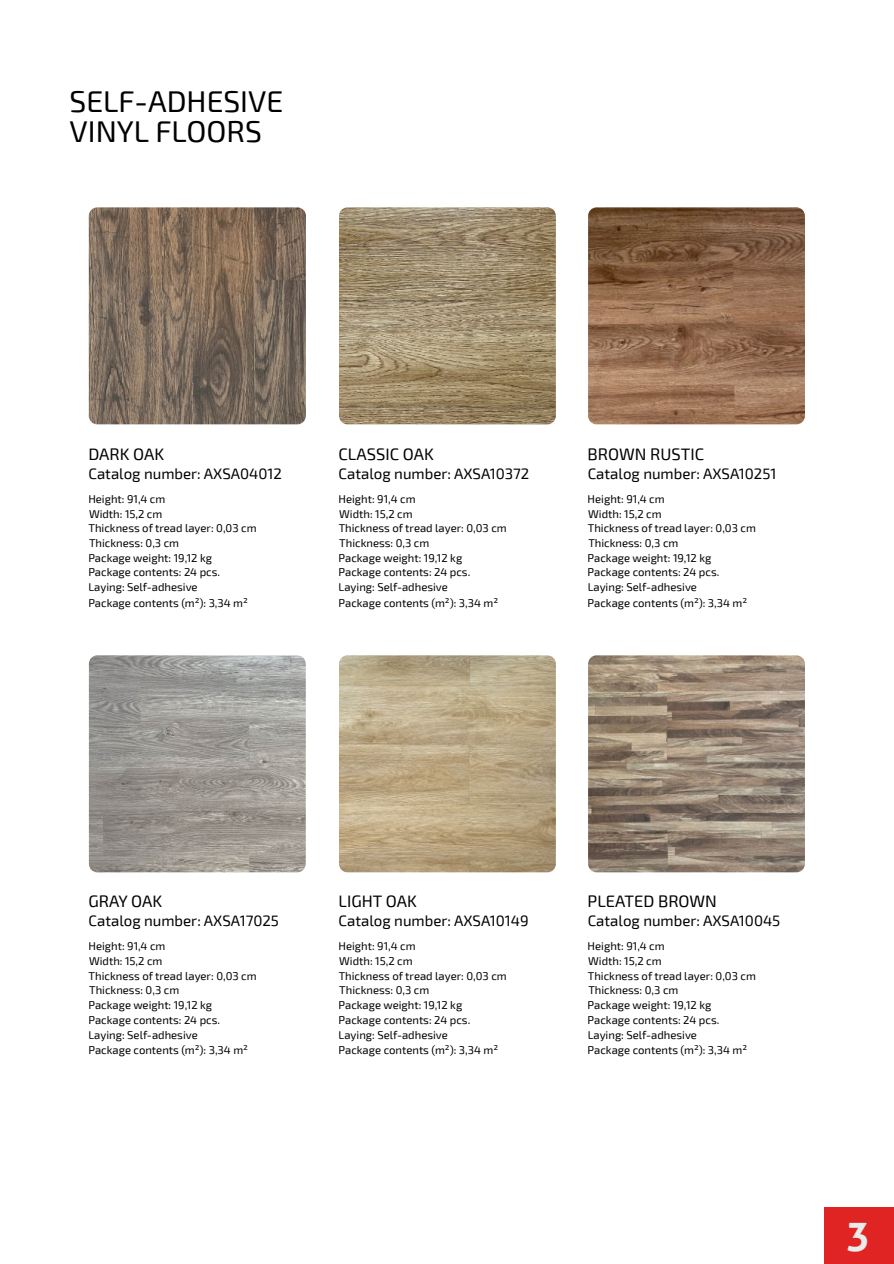
<style>
.page{position:relative;width:894px;height:1264px;background:#fff}
.page>*{position:absolute;margin:0;border:0;box-sizing:border-box;transform-origin:0 0}
.t1{font:700 40.05px "Aller";color:#ebebeb}
.t2{font:30px/30px "Exo 2";color:#000}
.t3{font:16.5px "Exo 2";color:#000}
.t4{font:15px "Exo 2";color:#000}
.t5{font:11.25px/14.7px "Exo 2";color:#000}
</style>
<div class="page">
<div style="left:824px;top:1207px;width:70px;height:56px;background:#e02424"></div>
<img style="left:339px;top:207px;width:217px;height:217px">
<img style="left:89px;top:207px;width:217px;height:217px">
<img style="left:588px;top:655px;width:217px;height:217px;border-radius:9px">
<img style="left:588px;top:207px;width:217px;height:217px;border-radius:9px">
<img style="left:339px;top:655px;width:217px;height:217px;border-radius:9px">
<img style="left:89px;top:655px;width:217px;height:217px;border-radius:9px">
<h2 class="t2" style="left:70px;top:89px;width:215px">SELF-ADHESIVE<br>VINYL FLOORS</h2>
<h3 class="t3" style="left:88px;top:448px;width:77px">DARK OAK</h3>
<h3 class="t4" style="left:88px;top:468px;width:195px">Catalog number: AXSA04012</h3>
<p class="t5" style="left:88px;top:493px;width:170px">Height: 91,4 cm<br>Width: 15,2 cm<br>Thickness of tread layer: 0,03 cm<br>Thickness: 0,3 cm</p>
<p class="t5" style="left:88px;top:566px;width:161px;line-height:15.3px">Package contents: 24 pcs.<br>Laying: Self-adhesive<br>Package contents (m²): 3,34 m²</p>
<p class="t5" style="left:88px;top:551px;width:125px">Package weight: 19,12 kg</p>
<h3 class="t3" style="left:339px;top:448px;width:97px">CLASSIC OAK</h3>
<h3 class="t4" style="left:339px;top:468px;width:192px">Catalog number: AXSA10372</h3>
<p class="t5" style="left:339px;top:493px;width:170px">Height: 91,4 cm<br>Width: 15,2 cm<br>Thickness of tread layer: 0,03 cm<br>Thickness: 0,3 cm</p>
<p class="t5" style="left:339px;top:566px;width:161px;line-height:15.3px">Package contents: 24 pcs.<br>Laying: Self-adhesive<br>Package contents (m²): 3,34 m²</p>
<p class="t5" style="left:339px;top:551px;width:125px">Package weight: 19,12 kg</p>
<h3 class="t3" style="left:588px;top:448px;width:118px">BROWN RUSTIC</h3>
<h3 class="t4" style="left:588px;top:468px;width:190px">Catalog number: AXSA10251</h3>
<p class="t5" style="left:588px;top:493px;width:170px">Height: 91,4 cm<br>Width: 15,2 cm<br>Thickness of tread layer: 0,03 cm<br>Thickness: 0,3 cm</p>
<p class="t5" style="left:588px;top:566px;width:161px;line-height:15.3px">Package contents: 24 pcs.<br>Laying: Self-adhesive<br>Package contents (m²): 3,34 m²</p>
<p class="t5" style="left:588px;top:551px;width:125px">Package weight: 19,12 kg</p>
<h3 class="t3" style="left:88px;top:895px;width:75px">GRAY OAK</h3>
<h3 class="t4" style="left:89px;top:915px;width:192px">Catalog number: AXSA17025</h3>
<p class="t5" style="left:88px;top:940px;width:170px">Height: 91,4 cm<br>Width: 15,2 cm<br>Thickness of tread layer: 0,03 cm<br>Thickness: 0,3 cm</p>
<p class="t5" style="left:88px;top:1013px;width:161px;line-height:15.3px">Package contents: 24 pcs.<br>Laying: Self-adhesive<br>Package contents (m²): 3,34 m²</p>
<p class="t5" style="left:88px;top:998px;width:125px">Package weight: 19,12 kg</p>
<h3 class="t3" style="left:339px;top:895px;width:80px">LIGHT OAK</h3>
<h3 class="t4" style="left:339px;top:915px;width:192px">Catalog number: AXSA10149</h3>
<p class="t5" style="left:339px;top:940px;width:170px">Height: 91,4 cm<br>Width: 15,2 cm<br>Thickness of tread layer: 0,03 cm<br>Thickness: 0,3 cm</p>
<p class="t5" style="left:339px;top:1013px;width:161px;line-height:15.3px">Package contents: 24 pcs.<br>Laying: Self-adhesive<br>Package contents (m²): 3,34 m²</p>
<p class="t5" style="left:339px;top:998px;width:125px">Package weight: 19,12 kg</p>
<h3 class="t3" style="left:588px;top:895px;width:131px">PLEATED BROWN</h3>
<h3 class="t4" style="left:588px;top:915px;width:194px">Catalog number: AXSA10045</h3>
<p class="t5" style="left:588px;top:940px;width:170px">Height: 91,4 cm<br>Width: 15,2 cm<br>Thickness of tread layer: 0,03 cm<br>Thickness: 0,3 cm</p>
<p class="t5" style="left:588px;top:1013px;width:161px;line-height:15.3px">Package contents: 24 pcs.<br>Laying: Self-adhesive<br>Package contents (m²): 3,34 m²</p>
<p class="t5" style="left:588px;top:998px;width:125px">Package weight: 19,12 kg</p>
<h1 class="t1" style="left:846px;top:1219px;width:26px">3</h1>
</div>
